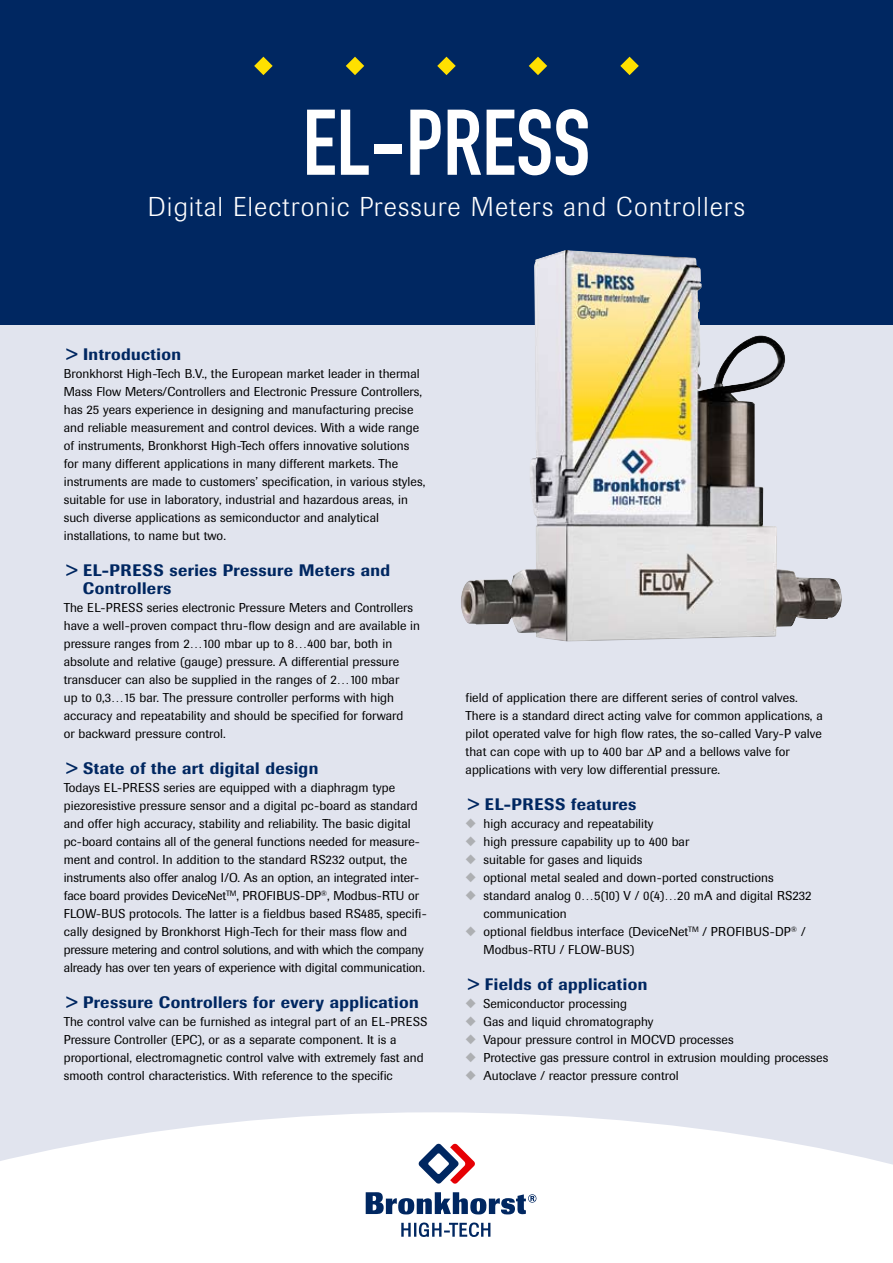
<style>
.page{position:relative;width:893px;height:1263px;background:#fff}
.page>*{position:absolute;margin:0;border:0;box-sizing:border-box;transform-origin:0 0}
.t1{font:91.5px "DIN Engschrift";color:#fff}
.t2{font:300 27px "Berthold Imago BQ";letter-spacing:.05em;color:#fff}
.t3{font:500 16.5px/18px "Berthold Imago BQ";letter-spacing:.025em;color:#002761}
.t4{font:12.75px/18px "Berthold Imago BQ";color:#000}
.s1{color:#adafb2}
</style>
<div class="page">
<div style="left:0;top:293px;width:893px;height:970px;background:#e1e4ee"></div>
<div style="left:0;top:0;width:893px;height:325px;background:#002761"></div>
<svg style="left:0;top:1112px;width:893px;height:151px;background:#fbfbfc"></svg>
<svg style="left:401px;top:1222px;width:89px;height:15px"></svg>
<svg style="left:418px;top:1143px;width:57px;height:41px;background:#b39aab"></svg>
<svg style="left:366px;top:1192px;width:170px;height:22px;background:#7a8eac"></svg>
<svg style="left:254px;top:57px;width:19px;height:18px"></svg>
<svg style="left:346px;top:57px;width:18px;height:18px"></svg>
<svg style="left:437px;top:57px;width:19px;height:18px"></svg>
<svg style="left:529px;top:57px;width:18px;height:18px"></svg>
<svg style="left:620px;top:57px;width:19px;height:18px"></svg>
<img style="left:461px;top:250px;width:381px;height:391px">
<h1 class="t1" style="left:303px;top:89px;width:289px">EL-PRESS</h1>
<h2 class="t2" style="left:148px;top:191px;width:599px">Digital Electronic Pressure Meters and Controllers</h2>
<p class="t3" style="left:66px;top:345px;width:116px">&gt; Introduction</p>
<p class="t4" style="left:64px;top:365px;width:363px">Bronkhorst High-Tech B.V., the European market leader in thermal Mass Flow Meters/Controllers and Electronic Pressure Controllers, has 25 years experience in designing and manufacturing precise and reliable measurement and control devices. With a wide range of instruments, Bronkhorst High-Tech offers innovative solutions for many different applications in many different markets. The instruments are made to customers’ specification, in various styles, suitable for use in laboratory, industrial and hazardous areas, in such diverse applications as semiconductor and analytical installations, to name but two.</p>
<p class="t3" style="left:83px;top:561px;width:309px;text-indent:-17px">&gt; EL-PRESS series Pressure Meters and<br>Controllers</p>
<p class="t4" style="left:64px;top:599px;width:358px">The EL-PRESS series electronic Pressure Meters and Controllers have a well-proven compact thru-flow design and are available in pressure ranges from 2…100 mbar up to 8…400 bar, both in absolute and relative (gauge) pressure. A differential pressure transducer can also be supplied in the ranges of 2…100 mbar<br>up to 0,3…15 bar. The pressure controller performs with high accuracy and repeatability and should be specified for forward<br>or backward pressure control.</p>
<p class="t3" style="left:66px;top:759px;width:253px">&gt; State of the art digital design</p>
<p class="t4" style="left:64px;top:779px;width:364px">Todays EL-PRESS series are equipped with a diaphragm type piezoresistive pressure sensor and a digital pc-board as standard and offer high accuracy, stability and reliability. The basic digital pc-board contains all of the general functions needed for measure&shy;ment and control. In addition to the standard RS232 output, the instruments also offer analog I/O. As an option, an integrated inter&shy;face board provides DeviceNet<sup>TM</sup>, PROFIBUS-DP<sup>®</sup>, Modbus-RTU or FLOW-BUS protocols. The latter is a fieldbus based RS485, specifi&shy;cally designed by Bronkhorst High-Tech for their mass flow and pressure metering and control solutions, and with which the company already has over ten years of experience with digital communication.</p>
<p class="t3" style="left:66px;top:993px;width:354px">&gt; Pressure Controllers for every application</p>
<p class="t4" style="left:64px;top:1013px;width:365px">The control valve can be furnished as integral part of an EL-PRESS Pressure Controller (EPC), or as a separate component. It is a proportional, electromagnetic control valve with extremely fast and smooth control characteristics. With reference to the specific</p>
<p class="t4" style="left:466px;top:689px;width:359px">field of application there are different series of control valves.<br>There is a standard direct acting valve for common applications, a pilot operated valve for high flow rates, the so-called Vary-P valve that can cope with up to 400 bar P and a bellows valve for applications with very low differential pressure.</p>
<p class="t3" style="left:468px;top:795px;width:170px">&gt; EL-PRESS features</p>
<p class="t4" style="left:466px;top:815px;width:189px"><span class="s1">◆</span> high accuracy and repeatability</p>
<p class="t4" style="left:466px;top:833px;width:225px"><span class="s1">◆</span> high pressure capability up to 400 bar</p>
<p class="t4" style="left:466px;top:851px;width:178px"><span class="s1">◆</span> suitable for gases and liquids</p>
<p class="t4" style="left:466px;top:869px;width:310px"><span class="s1">◆</span> optional metal sealed and down-ported constructions</p>
<p class="t4" style="left:483px;top:887px;width:330px;text-indent:-18px"><span class="s1">◆</span> standard analog 0…5(10) V / 0(4)…20 mA and digital RS232 communication</p>
<p class="t4" style="left:483px;top:923px;width:324px;text-indent:-18px"><span class="s1">◆</span> optional fieldbus interface (DeviceNet<sup>TM</sup> / PROFIBUS-DP<sup>®</sup> /<br>Modbus-RTU / FLOW-BUS)</p>
<p class="t3" style="left:468px;top:975px;width:181px">&gt; Fields of application</p>
<p class="t4" style="left:466px;top:995px;width:163px"><span class="s1">◆</span> Semiconductor processing</p>
<p class="t4" style="left:466px;top:1013px;width:189px"><span class="s1">◆</span> Gas and liquid chromatography</p>
<p class="t4" style="left:466px;top:1031px;width:269px"><span class="s1">◆</span> Vapour pressure control in MOCVD processes</p>
<p class="t4" style="left:466px;top:1049px;width:364px"><span class="s1">◆</span> Protective gas pressure control in extrusion moulding processes</p>
<p class="t4" style="left:466px;top:1067px;width:215px"><span class="s1">◆</span> Autoclave / reactor pressure control</p>
</div>
